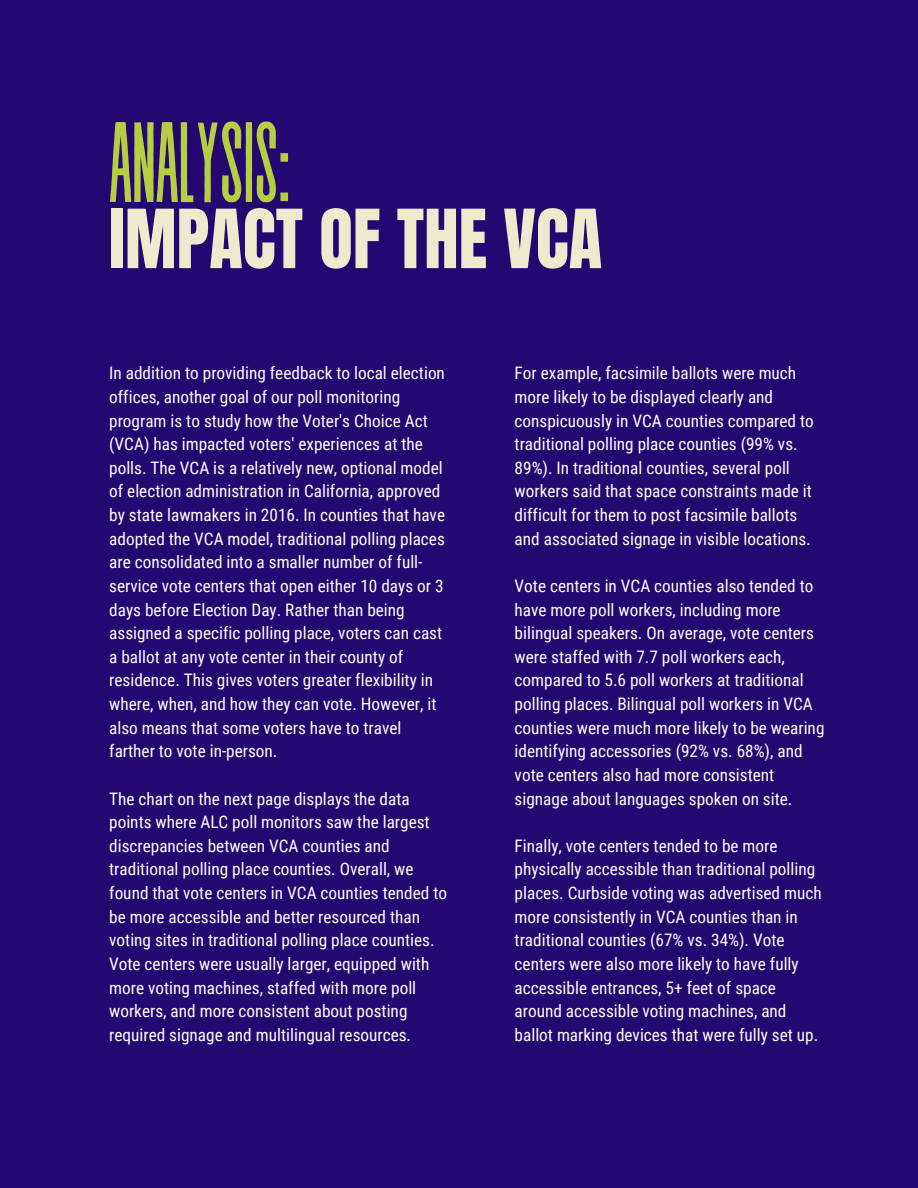
<style>
.page{position:relative;width:918px;height:1188px;background:#230871}
.page>*{position:absolute;margin:0;border:0;box-sizing:border-box;transform-origin:0 0}
.t1{font:114px "Revive 80 Tall";letter-spacing:-.03em;color:#b7ce43}
.t2{font:69.3px "Anton";color:#efe9ce}
.t3{font:17.25px/23.7px "Roboto Condensed";color:#fff}
</style>
<div class="page">
<p class="t1" style="left:108px;top:104px;width:186px">ANALYSIS:</p>
<p class="t2" style="left:109px;top:189px;width:495px">IMPACT OF THE VCA</p>
<p class="t3" style="left:109px;top:362px;width:337px">In addition to providing feedback to local election offices, another goal of our poll monitoring program is to study how the Voter's Choice Act (VCA) has impacted voters' experiences at the polls. The VCA is a relatively new, optional model of election administration in California, approved by state lawmakers in 2016. In counties that have adopted the VCA model, traditional polling places are consolidated into a smaller number of full&shy;service vote centers that open either 10 days or 3 days before Election Day. Rather than being assigned a specific polling place, voters can cast a ballot at any vote center in their county of residence. This gives voters greater flexibility in where, when, and how they can vote. However, it also means that some voters have to travel farther to vote in-person.</p>
<p class="t3" style="left:109px;top:787px;width:339px">The chart on the next page displays the data points where ALC poll monitors saw the largest discrepancies between VCA counties and traditional polling place counties. Overall, we found that vote centers in VCA counties tended to be more accessible and better resourced than voting sites in traditional polling place counties.<br>Vote centers were usually larger, equipped with more voting machines, staffed with more poll workers, and more consistent about posting required signage and multilingual resources.</p>
<p class="t3" style="left:515px;top:362px;width:301px">For example, facsimile ballots were much more likely to be displayed clearly and conspicuously in VCA counties compared to traditional polling place counties (99% vs.<br>89%). In traditional counties, several poll workers said that space constraints made it difficult for them to post facsimile ballots and associated signage in visible locations.</p>
<p class="t3" style="left:515px;top:574px;width:311px">Vote centers in VCA counties also tended to have more poll workers, including more bilingual speakers. On average, vote centers were staffed with 7.7 poll workers each, compared to 5.6 poll workers at traditional polling places. Bilingual poll workers in VCA counties were much more likely to be wearing identifying accessories (92% vs. 68%), and vote centers also had more consistent signage about languages spoken on site.</p>
<p class="t3" style="left:515px;top:834px;width:309px">Finally, vote centers tended to be more physically accessible than traditional polling places. Curbside voting was advertised much more consistently in VCA counties than in traditional counties (67% vs. 34%). Vote centers were also more likely to have fully accessible entrances, 5+ feet of space around accessible voting machines, and ballot marking devices that were fully set up.</p>
</div>
